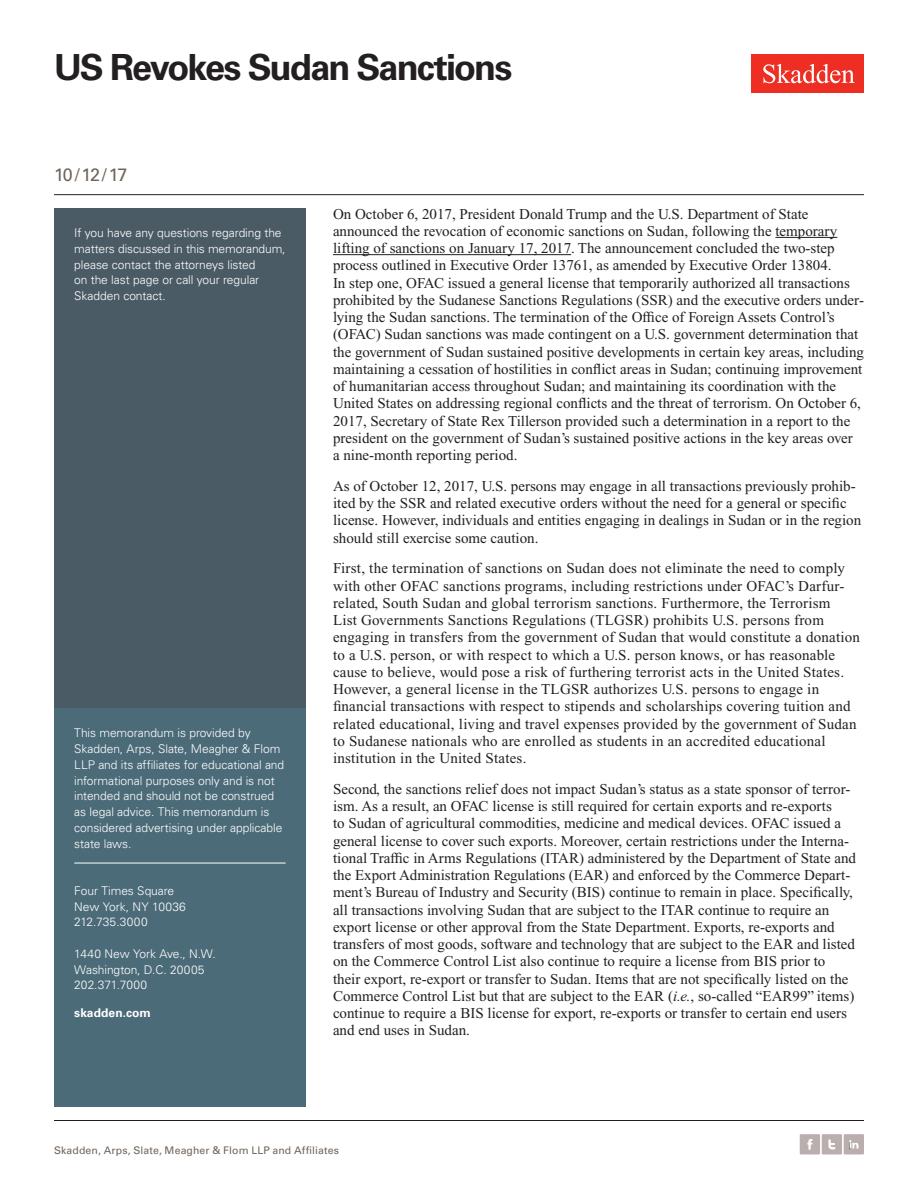
<style>
.page{position:relative;width:918px;height:1188px;background:#fff}
.page>*{position:absolute;margin:0;border:0;box-sizing:border-box;transform-origin:0 0}
.t1{font:700 36px "Univers LT Std";letter-spacing:-.05em;color:#231f20}
.t2{font:18px "Univers LT Std";color:#6f645a}
.Main_Body{font:15px/17.2px "Times New Roman PS Std";color:#231f20}
.Sidebar_body_rule_be{font:300 12px/15.8px "Univers LT Std";letter-spacing:-.005em;color:#fff}
.t3{font:700 12px "Univers LT Std";letter-spacing:.01em;color:#fff}
.Folio{font:10.5px "Univers LT Std";letter-spacing:.01em;color:#6f645a}
.s1{font-style:italic}
</style>
<div class="page">
<div style="left:752px;top:54px;width:112px;height:39px;background:#ee2e22"></div>
<svg style="left:763px;top:64px;width:92px;height:19px"></svg>
<div style="left:844px;top:1134px;width:20px;height:20px;background:#baaeae"></div>
<svg style="left:849px;top:1140px;width:9px;height:9px"></svg>
<div style="left:800px;top:1134px;width:20px;height:20px;background:#baaeae"></div>
<svg style="left:807px;top:1139px;width:5px;height:11px"></svg>
<div style="left:822px;top:1134px;width:20px;height:20px;background:#baaeae"></div>
<svg style="left:828px;top:1139px;width:7px;height:10px"></svg>
<div style="left:54px;top:208px;width:252px;height:506px;background:#4b5b66"></div>
<div style="left:54px;top:708px;width:252px;height:399px;background:#4c6b79"></div>
<hr style="left:74px;top:863px;width:212px;height:1px;background:#fff">
<hr style="left:775px;top:237px;width:62px;height:1px;background:#231f20">
<hr style="left:333px;top:254px;width:238px;height:1px;background:#231f20">
<hr style="left:54px;top:1120px;width:810px;height:1px;background:#231f20">
<hr style="left:54px;top:194px;width:810px;height:1px;background:#231f20">
<h1 class="t1" style="left:54px;top:46px;width:460px">US Revokes Sudan Sanctions</h1>
<p class="t2" style="left:54px;top:164px;width:75px">10/12/17</p>
<p class="Sidebar_body_rule_be" style="left:74px;top:225px;width:213px">If you have any questions regarding the matters discussed in this memorandum, please contact the attorneys listed<br>on the last page or call your regular Skadden contact.</p>
<p class="Sidebar_body_rule_be" style="left:74px;top:725px;width:212px">This memorandum is provided by Skadden, Arps, Slate, Meagher &amp; Flom LLP and its affiliates for educational and informational purposes only and is not intended and should not be construed as legal advice. This memorandum is considered advertising under applicable state laws.</p>
<p class="Sidebar_body_rule_be" style="left:74px;top:883px;width:113px">Four Times Square<br>New York, NY 10036<br>212.735.3000</p>
<p class="Sidebar_body_rule_be" style="left:74px;top:946px;width:143px">1440 New York Ave., N.W.<br>Washington, D.C. 20005<br>202.371.7000</p>
<p class="t3" style="left:74px;top:1006px;width:78px">skadden.com</p>
<p class="Main_Body" style="left:333px;top:205px;width:533px">On October 6, 2017, President Donald Trump and the U.S. Department of State announced the revocation of economic sanctions on Sudan, following the temporary lifting of sanctions on January 17, 2017. The announcement concluded the two-step process outlined in Executive Order 13761, as amended by Executive Order 13804.<br>In step one, OFAC issued a general license that temporarily authorized all transactions prohibited by the Sudanese Sanctions Regulations (SSR) and the executive orders under&shy;lying the Sudan sanctions. The termination of the Office of Foreign Assets Control’s (OFAC) Sudan sanctions was made contingent on a U.S. government determination that the government of Sudan sustained positive developments in certain key areas, including maintaining a cessation of hostilities in conflict areas in Sudan; continuing improvement of humanitarian access throughout Sudan; and maintaining its coordination with the United States on addressing regional conflicts and the threat of terrorism. On October 6, 2017, Secretary of State Rex Tillerson provided such a determination in a report to the president on the government of Sudan’s sustained positive actions in the key areas over<br>a nine-month reporting period.</p>
<p class="Main_Body" style="left:333px;top:477px;width:530px">As of October 12, 2017, U.S. persons may engage in all transactions previously prohib&shy;ited by the SSR and related executive orders without the need for a general or specific license. However, individuals and entities engaging in dealings in Sudan or in the region should still exercise some caution.</p>
<p class="Main_Body" style="left:333px;top:560px;width:529px">First, the termination of sanctions on Sudan does not eliminate the need to comply with other OFAC sanctions programs, including restrictions under OFAC’s Darfur&shy;related, South Sudan and global terrorism sanctions. Furthermore, the Terrorism<br>List Governments Sanctions Regulations (TLGSR) prohibits U.S. persons from engaging in transfers from the government of Sudan that would constitute a donation to a U.S. person, or with respect to which a U.S. person knows, or has reasonable cause to believe, would pose a risk of furthering terrorist acts in the United States.<br>However, a general license in the TLGSR authorizes U.S. persons to engage in financial transactions with respect to stipends and scholarships covering tuition and related educational, living and travel expenses provided by the government of Sudan to Sudanese nationals who are enrolled as students in an accredited educational institution in the United States.</p>
<p class="Main_Body" style="left:333px;top:780px;width:525px">Second, the sanctions relief does not impact Sudan’s status as a state sponsor of terror&shy;ism. As a result, an OFAC license is still required for certain exports and re-exports<br>to Sudan of agricultural commodities, medicine and medical devices. OFAC issued a general license to cover such exports. Moreover, certain restrictions under the Interna&shy;tional Traffic in Arms Regulations (ITAR) administered by the Department of State and the Export Administration Regulations (EAR) and enforced by the Commerce Depart&shy;ment’s Bureau of Industry and Security (BIS) continue to remain in place. Specifically, all transactions involving Sudan that are subject to the ITAR continue to require an export license or other approval from the State Department. Exports, re-exports and transfers of most goods, software and technology that are subject to the EAR and listed on the Commerce Control List also continue to require a license from BIS prior to their export, re-export or transfer to Sudan. Items that are not specifically listed on the Commerce Control List but that are subject to the EAR (<span class="s1">i.e.</span>, so-called “EAR99” items) continue to require a BIS license for export, re-exports or transfer to certain end users and end uses in Sudan.</p>
<p class="Folio" style="left:54px;top:1144px;width:287px">Skadden, Arps, Slate, Meagher &amp; Flom LLP and Affiliates</p>
</div>
